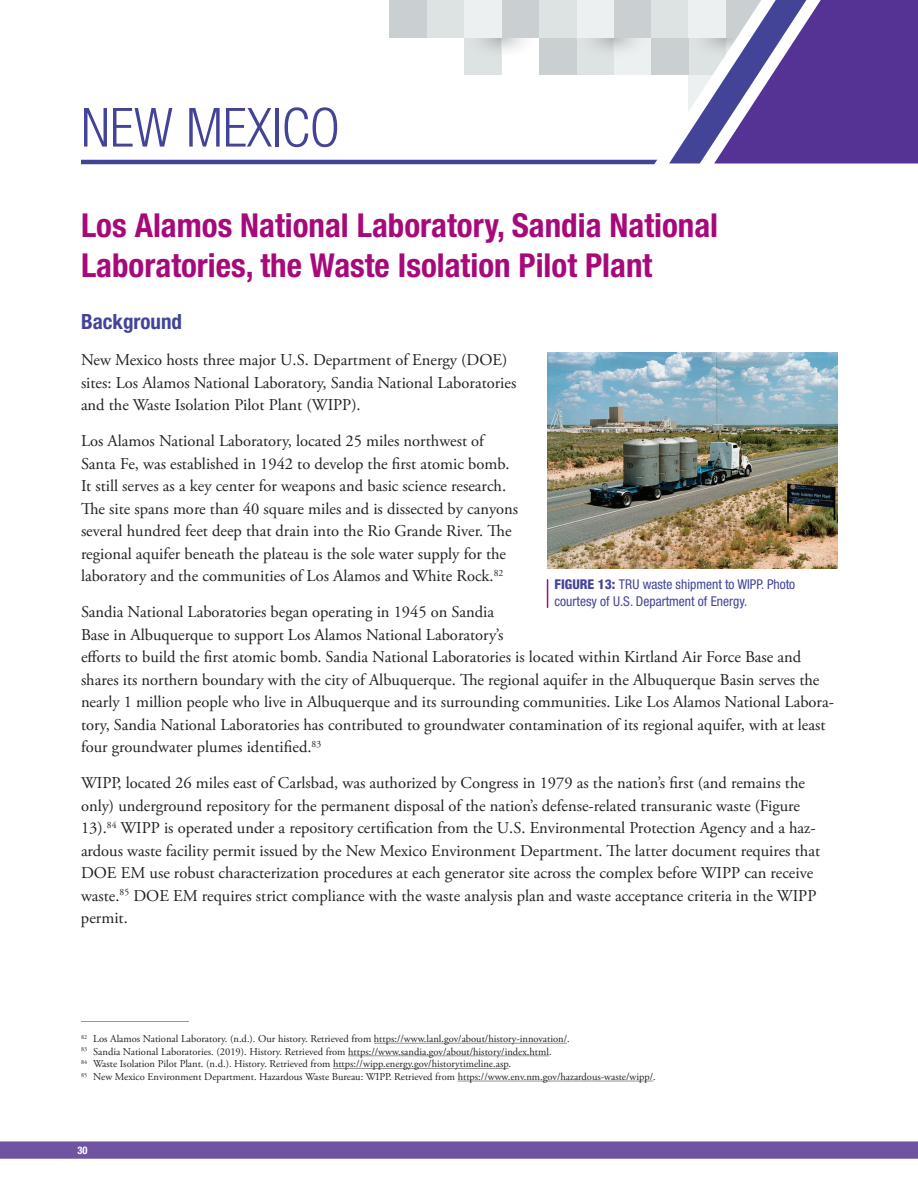
<style>
.page{position:relative;width:918px;height:1188px;background:#fff}
.page>*{position:absolute;margin:0;border:0;box-sizing:border-box;transform-origin:0 0}
.t1{font:300 condensed 54px "Helvetica Neue LT Pro";color:#434497}
.t2{font:700 condensed 33px/39.6px "Helvetica Neue LT Pro";color:#a8097a}
.t3{font:700 condensed 21px "Helvetica Neue LT Pro";color:#434497}
.t4{font:16.5px/22.5px "Adobe Garamond Pro";color:#231f20}
.t5{font:condensed 13.5px/16.2px "Helvetica Neue LT Pro";color:#434497}
.t6{font:10.5px/12.6px "Adobe Garamond Pro";color:#231f20}
.t7{font:700 condensed 10.5px "Helvetica Neue LT Pro";color:#fff}
.s1{font-weight:800}
</style>
<div class="page">
<svg style="left:0;top:1141px;width:918px;height:18px;background:#755aa5"></svg>
<hr style="left:81px;top:160px;width:716px;height:4px;background:#434497">
<hr style="left:81px;top:1021px;width:108px;height:1px;background:#939598">
<hr style="left:374px;top:1043px;width:193px;height:1px;background:#939598">
<hr style="left:348px;top:1056px;width:201px;height:1px;background:#939598">
<hr style="left:333px;top:1068px;width:176px;height:1px;background:#939598">
<hr style="left:458px;top:1081px;width:195px;height:1px;background:#939598">
<img style="left:548px;top:353px;width:289px;height:216px">
<svg style="left:547px;top:580px;width:1px;height:27px"></svg>
<div style="left:614px;top:38px;width:37px;height:37px;background:#edf0f0"></div>
<div style="left:576px;top:38px;width:38px;height:37px;background:#dde2e3"></div>
<div style="left:539px;top:38px;width:37px;height:37px;background:#cad0d2"></div>
<div style="left:464px;top:38px;width:37px;height:37px;background:#dde2e3"></div>
<img style="left:576px;top:38px;width:60px;height:21px">
<img style="left:464px;top:17px;width:75px;height:42px;border-radius:50%">
<img style="left:464px;top:38px;width:37px;height:21px">
<div style="left:614px;top:0;width:37px;height:38px;background:#cad0d2"></div>
<div style="left:576px;top:0;width:38px;height:38px;background:#edf0f0"></div>
<div style="left:539px;top:0;width:37px;height:38px;background:#dde2e3"></div>
<div style="left:501px;top:0;width:38px;height:38px;background:#cad0d2"></div>
<div style="left:464px;top:0;width:37px;height:38px;background:#edf0f0"></div>
<div style="left:427px;top:0;width:37px;height:38px;background:#dde2e3"></div>
<div style="left:389px;top:0;width:38px;height:38px;background:#cad0d2"></div>
<svg style="left:636px;top:0;width:45px;height:165px"></svg>
<svg style="left:681px;top:0;width:237px;height:164px;background:#7863aa"></svg>
<h1 class="t1" style="left:81px;top:96px;width:260px">NEW MEXICO</h1>
<h2 class="t2" style="left:81px;top:209px;width:639px">Los Alamos National Laboratory, Sandia National<br>Laboratories, the Waste Isolation Pilot Plant</h2>
<p class="t3" style="left:81px;top:314px;width:103px">Background</p>
<p class="t4" style="left:81px;top:350px;width:437px">New Mexico hosts three major U.S. Department of Energy (DOE) sites: Los Alamos National Laboratory, Sandia National Laboratories and the Waste Isolation Pilot Plant (WIPP).</p>
<p class="t4" style="left:81px;top:431px;width:439px">Los Alamos National Laboratory, located 25 miles northwest of Santa Fe, was established in 1942 to develop the first atomic bomb.<br>It still serves as a key center for weapons and basic science research.<br>The site spans more than 40 square miles and is dissected by canyons several hundred feet deep that drain into the Rio Grande River. The regional aquifer beneath the plateau is the sole water supply for the laboratory and the communities of Los Alamos and White Rock.<sup>82</sup></p>
<p class="t4" style="left:81px;top:602px;width:755px">Sandia National Laboratories began operating in 1945 on Sandia<br>Base in Albuquerque to support Los Alamos National Laboratory’s<br>efforts to build the first atomic bomb. Sandia National Laboratories is located within Kirtland Air Force Base and shares its northern boundary with the city of Albuquerque. The regional aquifer in the Albuquerque Basin serves the nearly 1 million people who live in Albuquerque and its surrounding communities. Like Los Alamos National Labora&shy;tory, Sandia National Laboratories has contributed to groundwater contamination of its regional aquifer, with at least four groundwater plumes identified.<sup>83</sup></p>
<p class="t4" style="left:81px;top:773px;width:741px">WIPP, located 26 miles east of Carlsbad, was authorized by Congress in 1979 as the nation’s first (and remains the only) underground repository for the permanent disposal of the nation’s defense-related transuranic waste (Figure 13).<sup>84</sup> WIPP is operated under a repository certification from the U.S. Environmental Protection Agency and a haz&shy;ardous waste facility permit issued by the New Mexico Environment Department. The latter document requires that DOE EM use robust characterization procedures at each generator site across the complex before WIPP can receive waste.<sup>85</sup> DOE EM requires strict compliance with the waste analysis plan and waste acceptance criteria in the WIPP permit.</p>
<p class="t5" style="left:555px;top:577px;width:242px"><span class="s1">FIGURE 13:</span> TRU waste shipment to WIPP. Photo courtesy of U.S. Department of Energy.</p>
<p class="t6" style="left:81px;top:1033px;width:576px"><sup>82</sup> Los Alamos National Laboratory. (n.d.). Our history. Retrieved from https://www.lanl.gov/about/history-innovation/.<br><sup>83</sup> Sandia National Laboratories. (2019). History. Retrieved from https://www.sandia.gov/about/history/index.html.<br><sup>84</sup> Waste Isolation Pilot Plant. (n.d.). History. Retrieved from https://wipp.energy.gov/historytimeline.asp.<br><sup>85</sup> New Mexico Environment Department. Hazardous Waste Bureau: WIPP. Retrieved from https://www.env.nm.gov/hazardous-waste/wipp/.</p>
<p class="t7" style="left:77px;top:1146px;width:12px">30</p>
</div>
